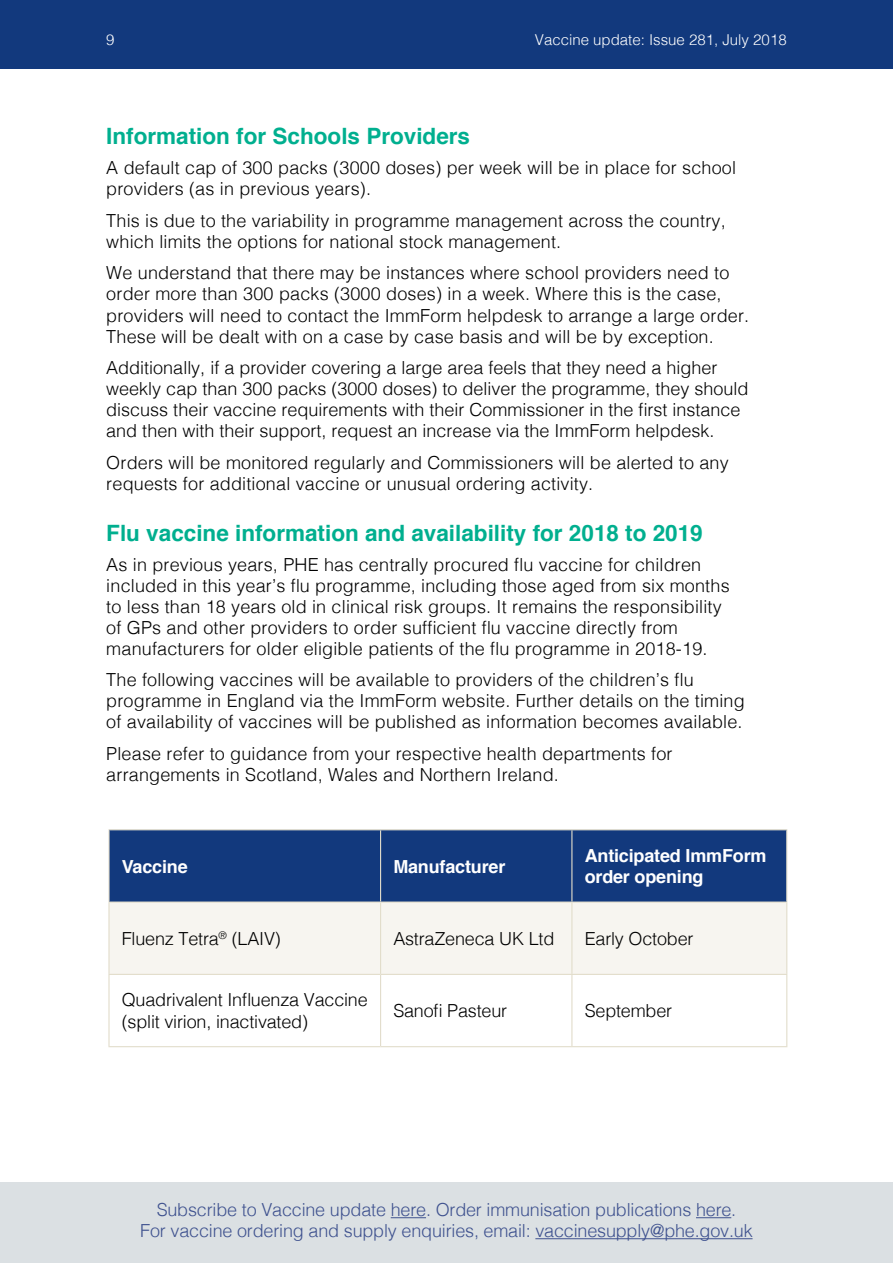
<style>
.page{position:relative;width:893px;height:1263px;background:#fff}
.page>*{position:absolute;margin:0;border:0;box-sizing:border-box;transform-origin:0 0}
.t1{font:700 22.5px "Helvetica";color:#00af8f}
.t2{font:300 18px/21px "Helvetica";letter-spacing:.01em;color:#000}
.t3{font:300 18px "Helvetica";letter-spacing:-.01em;color:#3f528f}
.t4{font:300 18px/21px "Helvetica";letter-spacing:-.01em;color:#000}
.t5{font:700 18px/21px "Helvetica";letter-spacing:-.01em;color:#fff}
.t6{font:300 15px "Helvetica";color:#fff}
</style>
<div class="page">
<div style="left:0;top:1182px;width:893px;height:81px;background:#dbe0e3"></div>
<div style="left:0;top:0;width:893px;height:68px;background:#12397d"></div>
<hr style="left:391px;top:1217px;width:35px;height:1px;background:#3f528f">
<hr style="left:696px;top:1217px;width:35px;height:1px;background:#3f528f">
<hr style="left:535px;top:1238px;width:217px;height:1px;background:#3f528f">
<div style="left:110px;top:830px;width:676px;height:71px;background:#12397d"></div>
<div style="left:110px;top:903px;width:676px;height:71px;background:#f7f5f0"></div>
<hr style="left:108px;top:829px;width:273px;height:1px;background:#e2ddcb">
<hr style="left:108px;top:830px;width:2px;height:71px;background:#e2ddcb">
<hr style="left:381px;top:829px;width:191px;height:1px;background:#e2ddcb">
<hr style="left:380px;top:830px;width:1px;height:71px;background:#e2ddcb">
<hr style="left:572px;top:829px;width:215px;height:1px;background:#e2ddcb">
<hr style="left:571px;top:830px;width:1px;height:71px;background:#e2ddcb">
<hr style="left:786px;top:830px;width:1px;height:71px;background:#e2ddcb">
<hr style="left:108px;top:901px;width:273px;height:2px;background:#e2ddcb">
<hr style="left:108px;top:903px;width:2px;height:71px;background:#e2ddcb">
<hr style="left:381px;top:901px;width:191px;height:2px;background:#e2ddcb">
<hr style="left:380px;top:903px;width:1px;height:71px;background:#e2ddcb">
<hr style="left:572px;top:901px;width:215px;height:2px;background:#e2ddcb">
<hr style="left:571px;top:903px;width:1px;height:71px;background:#e2ddcb">
<hr style="left:786px;top:903px;width:1px;height:71px;background:#e2ddcb">
<hr style="left:108px;top:974px;width:273px;height:1px;background:#e2ddcb">
<hr style="left:108px;top:975px;width:2px;height:71px;background:#e2ddcb">
<hr style="left:381px;top:974px;width:191px;height:1px;background:#e2ddcb">
<hr style="left:380px;top:975px;width:1px;height:71px;background:#e2ddcb">
<hr style="left:572px;top:974px;width:215px;height:1px;background:#e2ddcb">
<hr style="left:571px;top:975px;width:1px;height:71px;background:#e2ddcb">
<hr style="left:786px;top:975px;width:1px;height:71px;background:#e2ddcb">
<hr style="left:108px;top:1046px;width:273px;height:1px;background:#e2ddcb">
<hr style="left:381px;top:1046px;width:191px;height:1px;background:#e2ddcb">
<hr style="left:572px;top:1046px;width:215px;height:1px;background:#e2ddcb">
<p class="t6" style="left:106px;top:27px;width:10px">9</p>
<p class="t6" style="left:535px;top:27px;width:253px">Vaccine update: Issue 281, July 2018</p>
<p class="t1" style="left:106px;top:118px;width:365px">Information for Schools Providers</p>
<p class="t2" style="left:106px;top:156px;width:631px">A default cap of 300 packs (3000 doses) per week will be in place for school providers (as in previous years).</p>
<p class="t2" style="left:106px;top:209px;width:621px">This is due to the variability in programme management across the country, which limits the options for national stock management.</p>
<p class="t2" style="left:106px;top:261px;width:644px">We understand that there may be instances where school providers need to order more than 300 packs (3000 doses) in a week. Where this is the case, providers will need to contact the ImmForm helpdesk to arrange a large order.<br>These will be dealt with on a case by case basis and will be by exception.</p>
<p class="t2" style="left:106px;top:356px;width:644px">Additionally, if a provider covering a large area feels that they need a higher weekly cap than 300 packs (3000 doses) to deliver the programme, they should discuss their vaccine requirements with their Commissioner in the first instance and then with their support, request an increase via the ImmForm helpdesk.</p>
<p class="t2" style="left:106px;top:450px;width:624px">Orders will be monitored regularly and Commissioners will be alerted to any requests for additional vaccine or unusual ordering activity.</p>
<p class="t1" style="left:106px;top:514px;width:598px">Flu vaccine information and availability for 2018 to 2019</p>
<p class="t2" style="left:106px;top:552px;width:625px">As in previous years, PHE has centrally procured flu vaccine for children included in this year’s flu programme, including those aged from six months to less than 18 years old in clinical risk groups. It remains the responsibility of GPs and other providers to order sufficient flu vaccine directly from manufacturers for older eligible patients of the flu programme in 2018-19.</p>
<p class="t2" style="left:106px;top:668px;width:640px">The following vaccines will be available to providers of the children’s flu programme in England via the ImmForm website. Further details on the timing of availability of vaccines will be published as information becomes available.</p>
<p class="t2" style="left:106px;top:741px;width:568px">Please refer to guidance from your respective health departments for arrangements in Scotland, Wales and Northern Ireland.</p>
<p class="t5" style="left:122px;top:856px;width:67px">Vaccine</p>
<p class="t5" style="left:393px;top:856px;width:114px">Manufacturer</p>
<p class="t5" style="left:585px;top:845px;width:183px">Anticipated ImmForm order opening</p>
<p class="t4" style="left:122px;top:926px;width:161px">Fluenz Tetra<sup>®</sup> (LAIV)</p>
<p class="t4" style="left:393px;top:926px;width:163px">AstraZeneca UK Ltd</p>
<p class="t4" style="left:585px;top:926px;width:110px">Early October</p>
<p class="t4" style="left:122px;top:988px;width:248px">Quadrivalent Influenza Vaccine (split virion, inactivated)</p>
<p class="t4" style="left:393px;top:999px;width:115px">Sanofi Pasteur</p>
<p class="t4" style="left:585px;top:999px;width:89px">September</p>
<p class="t3" style="left:157px;top:1195px;width:581px">Subscribe to Vaccine update here. Order immunisation publications here.</p>
<p class="t3" style="left:140px;top:1216px;width:614px">For vaccine ordering and supply enquiries, email: vaccinesupply@phe.gov.uk</p>
</div>
